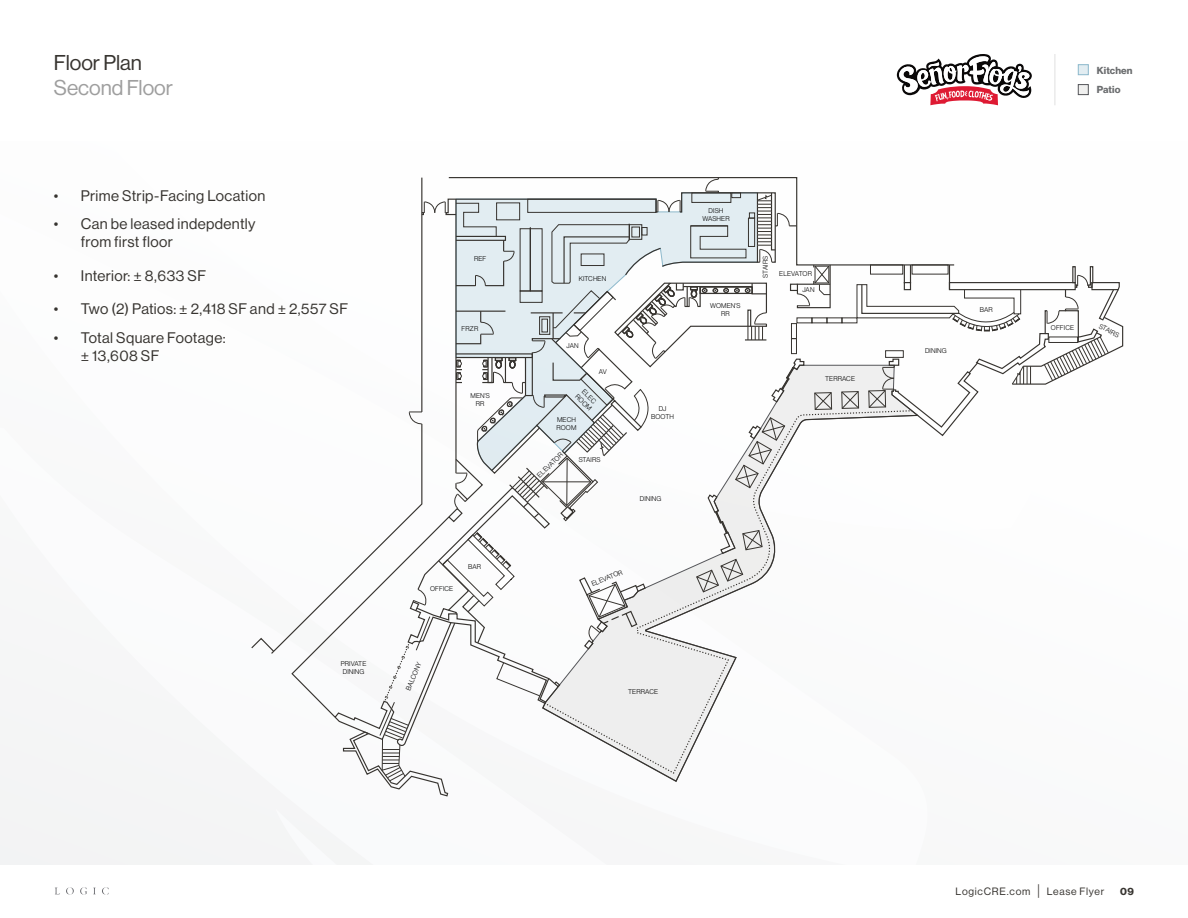
<style>
.page{position:relative;width:1188px;height:918px;background:#fff}
.page>*{position:absolute;margin:0;border:0;box-sizing:border-box;transform-origin:0 0}
.t1{font:21px "N Haas Grotesk DS Pro 55 Rg";color:#9e9e9e}
.t2{font:21px "N Haas Grotesk DS Pro 55 Rg";letter-spacing:-.005em;color:#373430}
.t3{font:15px/18px "N Haas Grotesk DS Pro 55 Rg";letter-spacing:.025em;color:#373430}
.t4{font:10.35px "N Haas Grotesk DS Pro 55 Rg";letter-spacing:.07em;color:#373430}
.t5{font:10.35px "N Haas Grotesk DS Pro 75 Bd";color:#373430}
.t6{font:10.05px/20px "N Haas Grotesk DS Pro 75 Bd";letter-spacing:.01em;color:#6b6d6f}
.t7{font:6.75px/8.1px "N Haas Grotesk DS Pro 45 Lt";letter-spacing:.02em;color:#000;text-align:center}
.s1{font-size:15.6px}
</style>
<div class="page">
<svg style="left:55px;top:888px;width:5px;height:6px"></svg>
<svg style="left:66px;top:887px;width:8px;height:8px"></svg>
<svg style="left:80px;top:887px;width:7px;height:8px"></svg>
<svg style="left:102px;top:887px;width:7px;height:8px"></svg>
<div style="left:0;top:709px;width:275px;height:156px;background:#f4f5f5"></div>
<div style="left:275px;top:812px;width:97px;height:53px;background:#f5f6f6"></div>
<svg style="left:448px;top:177px;width:507px;height:89px"></svg>
<svg style="left:841px;top:265px;width:283px;height:172px"></svg>
<div style="left:1049px;top:337px;width:29px;height:6px;border:1px solid #373430"></div>
<svg style="left:250px;top:178px;width:582px;height:619px"></svg>
<div style="left:1078px;top:65px;width:10px;height:10px;background:#e2edf2"></div>
<div style="left:1078px;top:64px;width:11px;height:11px;border:1px solid #8db9cc"></div>
<div style="left:1078px;top:85px;width:10px;height:10px;background:#f0f0ef"></div>
<div style="left:1078px;top:84px;width:11px;height:11px;border:1px solid #55565a"></div>
<hr style="left:1055px;top:54px;width:1px;height:51px;background:#e0e0e0">
<svg style="left:897px;top:54px;width:135px;height:51px"></svg>
<h1 class="t2" style="left:54px;top:51px;width:90px">Floor Plan</h1>
<h1 class="t1" style="left:54px;top:76px;width:121px">Second Floor</h1>
<h2 class="t3" style="left:54px;top:186px;width:213px">• Prime Strip-Facing Location</h2>
<h2 class="t3" style="left:81px;top:215px;width:176px;text-indent:-27px">• Can be leased indepdently from first floor</h2>
<h2 class="t3" style="left:54px;top:267px;width:154px">• Interior: ± 8,633 SF</h2>
<h2 class="t3" style="left:54px;top:300px;width:296px">• Two (2) Patios: ± 2,418 SF and ± 2,557 SF</h2>
<h2 class="t3" style="left:81px;top:329px;width:146px;text-indent:-27px">• Total Square Footage: ± 13,608 SF</h2>
<p class="t7" style="left:474px;top:255px;width:14px">REF</p>
<p class="t7" style="left:462px;top:325px;width:18px">FRZR</p>
<p class="t7" style="left:470px;top:391px;width:21px">MEN'S<br>RR</p>
<p class="t7" style="left:430px;top:585px;width:25px">OFFICE</p>
<p class="t7" style="left:468px;top:563px;width:14px">BAR</p>
<p class="t7" style="left:341px;top:659px;width:27px;text-align:left">PRIVATE<br>DINING</p>
<p class="t7" style="left:404px;top:689px;width:32px;rotate:-68deg">BALCONY</p>
<p class="t7" style="left:579px;top:275px;width:29px">KITCHEN</p>
<p class="t7" style="left:566px;top:342px;width:14px">JAN</p>
<p class="t7" style="left:599px;top:368px;width:9px">AV</p>
<p class="t7" style="left:585px;top:387px;width:22px;text-align:left;rotate:44deg">ELEC<br>ROOM</p>
<p class="t7" style="left:556px;top:415px;width:22px;text-align:left">MECH<br>ROOM</p>
<p class="t7" style="left:535px;top:473px;width:34px;rotate:-43deg">ELEVATOR</p>
<p class="t7" style="left:579px;top:456px;width:23px">STAIRS</p>
<p class="t7" style="left:651px;top:405px;width:24px">DJ<br>BOOTH</p>
<p class="t7" style="left:640px;top:495px;width:23px">DINING</p>
<p class="t7" style="left:590px;top:580px;width:34px;rotate:-22deg">ELEVATOR</p>
<p class="t7" style="left:702px;top:206px;width:29px">DISH<br>WASHER</p>
<p class="t7" style="left:710px;top:302px;width:32px">WOMEN'S<br>RR</p>
<p class="t7" style="left:762px;top:278px;width:23px;rotate:-90deg">STAIRS</p>
<p class="t7" style="left:779px;top:270px;width:34px">ELEVATOR</p>
<p class="t7" style="left:802px;top:286px;width:14px">JAN</p>
<p class="t7" style="left:825px;top:375px;width:31px">TERRACE</p>
<p class="t7" style="left:628px;top:687px;width:31px">TERRACE</p>
<h3 class="t6" style="left:1097px;top:60px;width:37px">Kitchen<br>Patio</h3>
<p class="t7" style="left:925px;top:347px;width:23px">DINING</p>
<p class="t7" style="left:980px;top:305px;width:14px">BAR</p>
<p class="t7" style="left:1051px;top:324px;width:25px">OFFICE</p>
<p class="t7" style="left:1101px;top:322px;width:23px;rotate:27deg">STAIRS</p>
<h3 class="t4" style="left:956px;top:885px;width:150px">LogicCRE.com <span class="s1">|</span> Lease Flyer</h3>
<h3 class="t5" style="left:1120px;top:885px;width:15px">09</h3>
</div>
